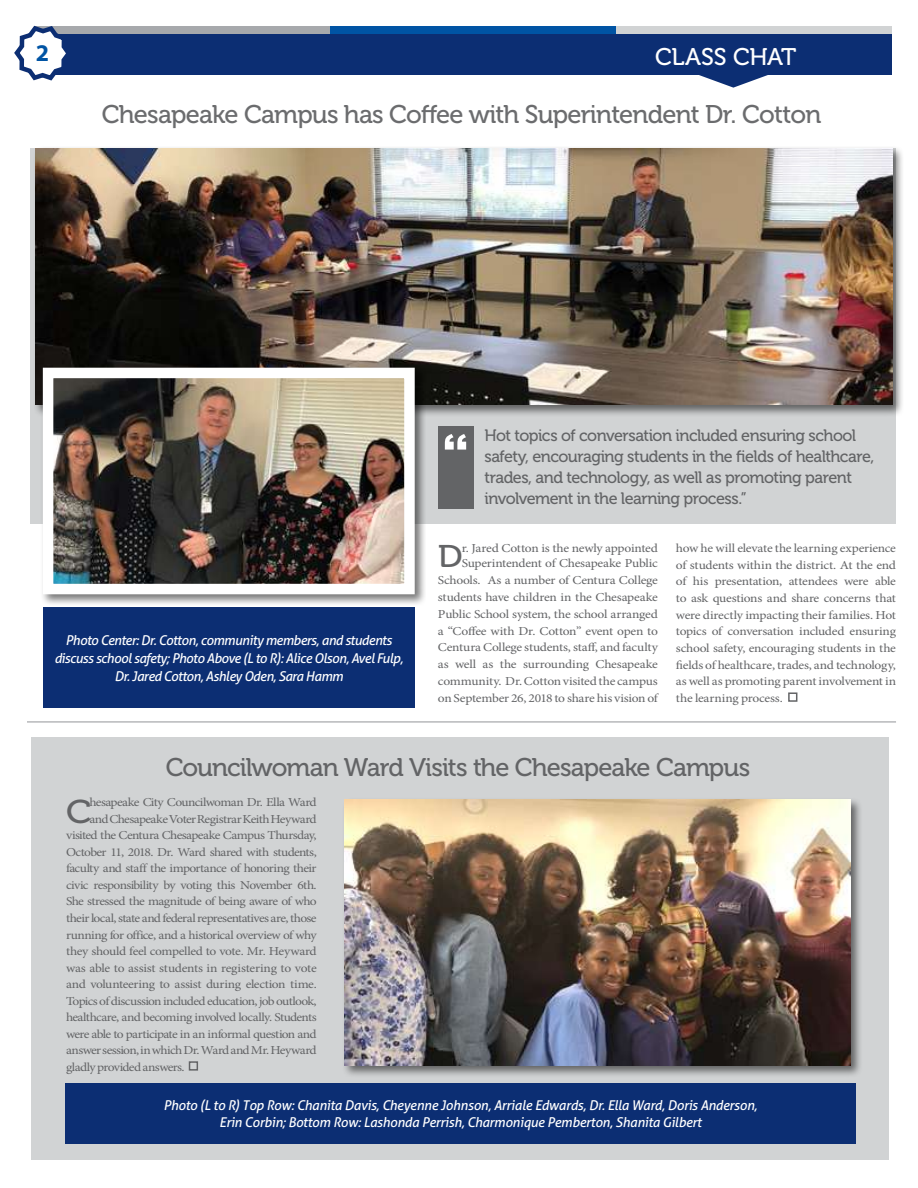
<style>
.page{position:relative;width:918px;height:1188px;background:#fff}
.page>*{position:absolute;margin:0;border:0;box-sizing:border-box;transform-origin:0 0}
.t1{font:500 48.6px "Salvo Serif";color:#fff;scale:1.11 1}
.t2{font:32.85px "Museo 500";color:#636466;scale:1.11 1}
.t3{font:31.2px "Museo 500";color:#636466;scale:1.11 1}
.t4{font:25.5px "Museo 500";letter-spacing:-.03em;color:#6b6c6e}
.t5{font:25.5px "Museo 500";letter-spacing:-.035em;color:#636466}
.t6{font:24px "Museo 500";letter-spacing:-.015em;color:#fff}
.t7{font:700 24px "Myriad Pro";color:#0054a4}
.t8{font:16.5px/21px "Museo 500";letter-spacing:-.035em;color:#636466}
.t9{font:italic 13.5px/16.2px "Aller";letter-spacing:-.02em;color:#fff;text-align:center}
.t10{font:italic 13.5px/18px "Aller";letter-spacing:-.04em;color:#fff;text-align:center}
.t11{font:12.15px/16.6px "Minion Pro";letter-spacing:-.04em;color:#636466;text-align:justify;scale:1.11 1}
.t12{font:12.15px/15px "Minion Pro";letter-spacing:-.02em;color:#636466;scale:1.11 1}
.t13{font:12.15px "Minion Pro";letter-spacing:-.015em;color:#636466;scale:1.11 1}
</style>
<div class="page">
<svg style="left:699px;top:75px;width:69px;height:13px"></svg>
<div style="left:52px;top:33px;width:866px;height:42px;background:#0c2e73"></div>
<div style="left:36px;top:26px;width:294px;height:7px;background:#a7a9ac"></div>
<div style="left:330px;top:26px;width:287px;height:7px;background:#0054a4"></div>
<div style="left:616px;top:26px;width:276px;height:7px;background:#d1d3d4"></div>
<svg style="left:14px;top:25px;width:60px;height:56px"></svg>
<div style="left:892px;top:0;width:26px;height:88px;background:#fff"></div>
<div style="left:31px;top:148px;width:865px;height:376px;background:#d1d3d4"></div>
<div style="left:33px;top:145px;width:871px;height:272px;background:#000;opacity:.53"></div>
<img style="left:36px;top:148px;width:856px;height:257px">
<div style="left:31px;top:737px;width:857px;height:423px;background:#d1d3d4"></div>
<div style="left:65px;top:1083px;width:791px;height:61px;background:#0c2e73"></div>
<div style="left:189px;top:1061px;width:9px;height:10px;border:2px solid #636466"></div>
<div style="left:43px;top:608px;width:372px;height:100px;background:#0c2e73"></div>
<div style="left:342px;top:797px;width:521px;height:281px;background:#000;opacity:.53"></div>
<img style="left:344px;top:800px;width:506px;height:266px">
<div style="left:40px;top:366px;width:386px;height:241px;background:#000;opacity:.53"></div>
<img style="left:54px;top:379px;width:350px;height:204px">
<div style="left:43px;top:368px;width:372px;height:226px;border:10px solid #fff"></div>
<hr style="left:27px;top:722px;width:869px;height:1px;background:#939598">
<div style="left:438px;top:427px;width:35px;height:82px;background:#636466"></div>
<div style="left:788px;top:692px;width:9px;height:10px;border:2px solid #636466"></div>
<h3 class="t7" style="left:36px;top:38px;width:15px">2</h3>
<h3 class="t6" style="left:655px;top:44px;width:143px">CLASS CHAT</h3>
<h3 class="t4" style="left:102px;top:100px;width:721px">Chesapeake Campus has Coffee with Superintendent Dr. Cotton</h3>
<p class="t10" style="left:54px;top:631px;width:350px">Photo Center: Dr. Cotton, community members, and students discuss school safety; Photo Above (L to R): Alice Olson, Avel Fulp,<br>Dr. Jared Cotton, Ashley Oden, Sara Hamm</p>
<h1 class="t1" style="left:442px;top:418px;width:26px">“</h1>
<h3 class="t8" style="left:484px;top:425px;width:391px">Hot topics of conversation included ensuring school safety, encouraging students in the fields of healthcare, trades, and technology, as well as promoting parent involvement in the learning process.”</h3>
<h3 class="t3" style="left:438px;top:539px;width:22px">D</h3>
<p class="t12" style="left:462px;top:541px;width:178px">r. Jared Cotton is the newly appointed<br>Superintendent of Chesapeake Public</p>
<p class="t11" style="left:438px;top:572px;width:200px">Schools. As a number of Centura College students have children in the Chesapeake Public School system, the school arranged a “Coffee with Dr. Cotton” event open to Centura College students, staff, and faculty as well as the surrounding Chesapeake community. Dr. Cotton visited the campus on September 26, 2018 to share his vision of</p>
<p class="t11" style="left:676px;top:540px;width:200px">how he will elevate the learning experience of students within the district. At the end of his presentation, attendees were able to ask questions and share concerns that were directly impacting their families. Hot topics of conversation included ensuring school safety, encouraging students in the fields of healthcare, trades, and technology, as well as promoting parent involvement in the learning process.</p>
<h3 class="t5" style="left:166px;top:754px;width:586px">Councilwoman Ward Visits the Chesapeake Campus</h3>
<h2 class="t2" style="left:66px;top:793px;width:25px">C</h2>
<p class="t11" style="left:89px;top:794px;width:206px">hesapeake City Councilwoman Dr. Ella Ward</p>
<p class="t11" style="left:89px;top:811px;width:206px">and Chesapeake Voter Registrar Keith Heyward</p>
<p class="t11" style="left:66px;top:827px;width:227px">visited the Centura Chesapeake Campus Thursday,</p>
<p class="t11" style="left:66px;top:844px;width:227px">October 11, 2018. Dr. Ward shared with students,</p>
<p class="t11" style="left:66px;top:860px;width:227px">faculty and staff the importance of honoring their</p>
<p class="t11" style="left:66px;top:877px;width:227px">civic responsibility by voting this November 6th.</p>
<p class="t11" style="left:66px;top:893px;width:227px">She stressed the magnitude of being aware of who</p>
<p class="t11" style="left:66px;top:910px;width:227px">their local, state and federal representatives are, those</p>
<p class="t11" style="left:66px;top:926px;width:227px">running for office, and a historical overview of why</p>
<p class="t11" style="left:66px;top:943px;width:227px">they should feel compelled to vote. Mr. Heyward</p>
<p class="t13" style="left:66px;top:960px;width:227px">was able to assist students in registering to vote</p>
<p class="t11" style="left:66px;top:976px;width:227px">and volunteering to assist during election time.</p>
<p class="t11" style="left:66px;top:993px;width:227px">Topics of discussion included education, job outlook,</p>
<p class="t11" style="left:66px;top:1009px;width:227px">healthcare, and becoming involved locally. Students</p>
<p class="t11" style="left:66px;top:1026px;width:227px">were able to participate in an informal question and</p>
<p class="t11" style="left:66px;top:1042px;width:227px">answer session, in which Dr. Ward and Mr. Heyward</p>
<p class="t11" style="left:66px;top:1059px;width:108px">gladly provided answers.</p>
<p class="t9" style="left:164px;top:1098px;width:595px">Photo (L to R) Top Row: Chanita Davis, Cheyenne Johnson, Arriale Edwards, Dr. Ella Ward, Doris Anderson,<br>Erin Corbin; Bottom Row: Lashonda Perrish, Charmonique Pemberton, Shanita Gilbert</p>
</div>
